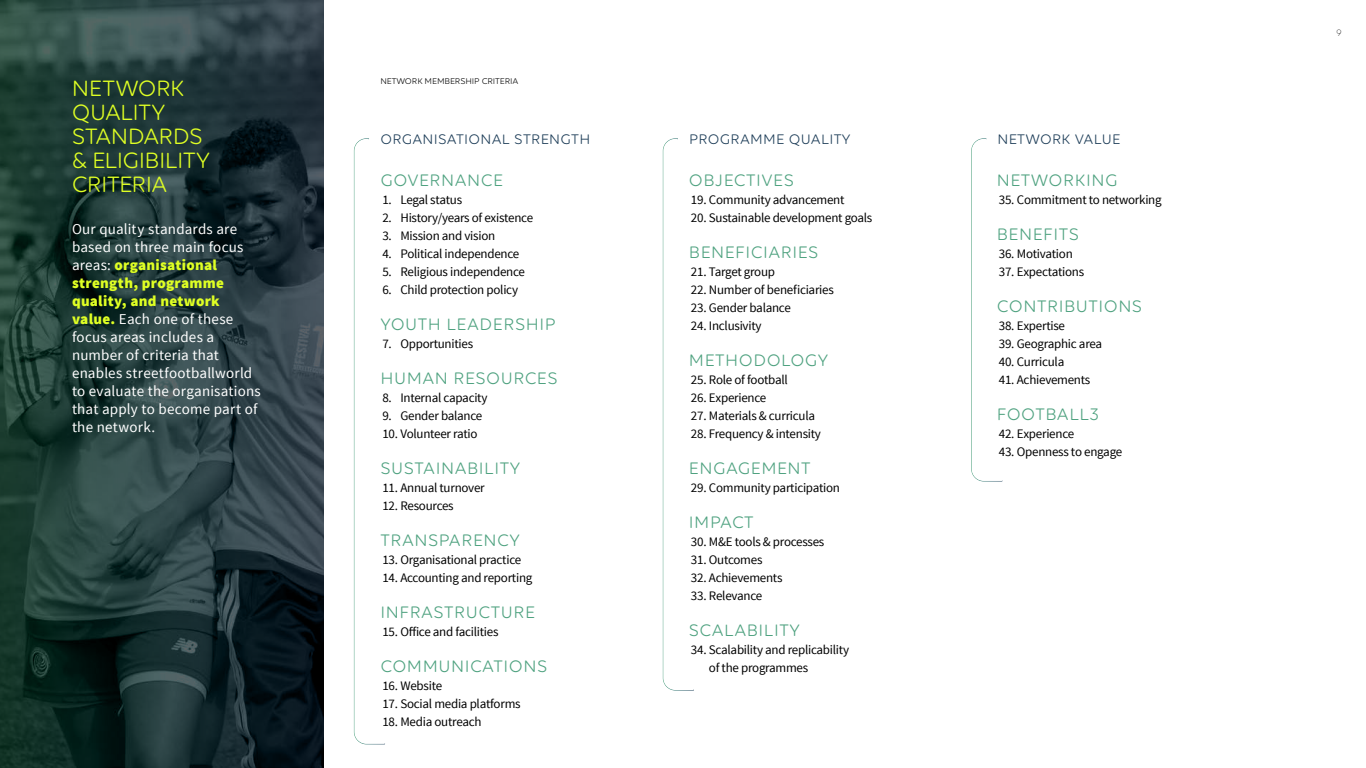
<style>
.page{position:relative;width:1366px;height:768px;background:#fff}
.page>*{position:absolute;margin:0;border:0;box-sizing:border-box;transform-origin:0 0}
.t1{font:24px/24px "Volte Rounded";letter-spacing:-.025em;color:#dfff24}
.t2{font:18px "Volte Rounded";letter-spacing:.03em;color:#4fa280}
.t3{font:15px/18px "Source Sans Pro";letter-spacing:.01em;color:#fff}
.t4{font:15px "Volte Rounded";letter-spacing:.02em;color:#1c3c57}
.t5{font:13px/18px "Source Sans Pro";letter-spacing:-.02em;color:#000}
.t6{font:300 10px "Volte Rounded";color:#000}
.t7{font:9px "Volte Rounded";letter-spacing:-.01em;color:#000}
.s1{font-weight:900;color:#dfff24}
</style>
<div class="page">
<svg style="left:0;top:0;width:323px;height:768px;background:#223939"></svg>
<svg style="left:353px;top:138px;width:32px;height:607px"></svg>
<svg style="left:662px;top:138px;width:32px;height:553px"></svg>
<svg style="left:971px;top:138px;width:32px;height:344px"></svg>
<h1 class="t1" style="left:72px;top:76px;width:140px">NETWORK<br>QUALITY<br>STANDARDS &amp; ELIGIBILITY<br>CRITERIA</h1>
<p class="t3" style="left:72px;top:220px;width:190px">Our quality standards are based on three main focus areas: <span class="s1">organisational strength, programme quality, and network value.</span> Each one of these focus areas includes a number of criteria that enables streetfootballworld to evaluate the organisations that apply to become part of the network.</p>
<p class="t7" style="left:380px;top:76px;width:139px">NETWORK MEMBERSHIP CRITERIA</p>
<p class="t4" style="left:380px;top:130px;width:211px">ORGANISATIONAL STRENGTH</p>
<p class="t4" style="left:689px;top:130px;width:163px">PROGRAMME QUALITY</p>
<p class="t4" style="left:998px;top:130px;width:124px">NETWORK VALUE</p>
<h2 class="t2" style="left:380px;top:170px;width:124px">GOVERNANCE</h2>
<p class="t5" style="left:382px;top:191px;width:81px">1. Legal status</p>
<p class="t5" style="left:382px;top:209px;width:152px">2. History/years of existence</p>
<p class="t5" style="left:382px;top:227px;width:114px">3. Mission and vision</p>
<p class="t5" style="left:382px;top:245px;width:138px">4. Political independence</p>
<p class="t5" style="left:382px;top:263px;width:144px">5. Religious independence</p>
<p class="t5" style="left:382px;top:281px;width:137px">6. Child protection policy</p>
<h2 class="t2" style="left:380px;top:314px;width:177px">YOUTH LEADERSHIP</h2>
<p class="t5" style="left:382px;top:335px;width:92px">7. Opportunities</p>
<h2 class="t2" style="left:380px;top:368px;width:179px">HUMAN RESOURCES</h2>
<p class="t5" style="left:382px;top:389px;width:107px">8. Internal capacity</p>
<p class="t5" style="left:382px;top:407px;width:101px">9. Gender balance</p>
<p class="t5" style="left:382px;top:425px;width:97px">10. Volunteer ratio</p>
<h2 class="t2" style="left:380px;top:458px;width:141px">SUSTAINABILITY</h2>
<p class="t5" style="left:382px;top:479px;width:104px">11. Annual turnover</p>
<p class="t5" style="left:382px;top:497px;width:73px">12. Resources</p>
<h2 class="t2" style="left:380px;top:530px;width:141px">TRANSPARENCY</h2>
<p class="t5" style="left:382px;top:551px;width:140px">13. Organisational practice</p>
<p class="t5" style="left:382px;top:569px;width:151px">14. Accounting and reporting</p>
<h2 class="t2" style="left:380px;top:602px;width:156px">INFRASTRUCTURE</h2>
<p class="t5" style="left:382px;top:623px;width:118px">15. Office and facilities</p>
<h2 class="t2" style="left:380px;top:656px;width:168px">COMMUNICATIONS</h2>
<p class="t5" style="left:382px;top:677px;width:61px">16. Website</p>
<p class="t5" style="left:382px;top:695px;width:140px">17. Social media platforms</p>
<p class="t5" style="left:382px;top:713px;width:101px">18. Media outreach</p>
<h2 class="t2" style="left:689px;top:170px;width:106px">OBJECTIVES</h2>
<p class="t5" style="left:691px;top:191px;width:155px">19. Community advancement</p>
<p class="t5" style="left:691px;top:209px;width:183px">20. Sustainable development goals</p>
<h2 class="t2" style="left:689px;top:242px;width:131px">BENEFICIARIES</h2>
<p class="t5" style="left:691px;top:263px;width:86px">21. Target group</p>
<p class="t5" style="left:691px;top:281px;width:144px">22. Number of beneficiaries</p>
<p class="t5" style="left:691px;top:299px;width:101px">23. Gender balance</p>
<p class="t5" style="left:691px;top:317px;width:72px">24. Inclusivity</p>
<h2 class="t2" style="left:689px;top:350px;width:141px">METHODOLOGY</h2>
<p class="t5" style="left:691px;top:371px;width:98px">25. Role of football</p>
<p class="t5" style="left:691px;top:389px;width:77px">26. Experience</p>
<p class="t5" style="left:691px;top:407px;width:126px">27. Materials &amp; curricula</p>
<p class="t5" style="left:691px;top:425px;width:132px">28. Frequency &amp; intensity</p>
<h2 class="t2" style="left:689px;top:458px;width:123px">ENGAGEMENT</h2>
<p class="t5" style="left:691px;top:479px;width:151px">29. Community participation</p>
<h2 class="t2" style="left:689px;top:512px;width:66px">IMPACT</h2>
<p class="t5" style="left:691px;top:533px;width:135px">30. M&amp;E tools &amp; processes</p>
<p class="t5" style="left:691px;top:551px;width:73px">31. Outcomes</p>
<p class="t5" style="left:691px;top:569px;width:93px">32. Achievements</p>
<p class="t5" style="left:691px;top:587px;width:73px">33. Relevance</p>
<h2 class="t2" style="left:689px;top:620px;width:112px">SCALABILITY</h2>
<p class="t5" style="left:709px;top:641px;width:142px;text-indent:-18px">34. Scalability and replicability of the programmes</p>
<h2 class="t2" style="left:997px;top:170px;width:122px">NETWORKING</h2>
<p class="t5" style="left:999px;top:191px;width:164px">35. Commitment to networking</p>
<h2 class="t2" style="left:997px;top:224px;width:84px">BENEFITS</h2>
<p class="t5" style="left:999px;top:245px;width:75px">36. Motivation</p>
<p class="t5" style="left:999px;top:263px;width:87px">37. Expectations</p>
<h2 class="t2" style="left:997px;top:296px;width:147px">CONTRIBUTIONS</h2>
<p class="t5" style="left:999px;top:317px;width:68px">38. Expertise</p>
<p class="t5" style="left:999px;top:335px;width:105px">39. Geographic area</p>
<p class="t5" style="left:999px;top:353px;width:67px">40. Curricula</p>
<p class="t5" style="left:999px;top:371px;width:93px">41. Achievements</p>
<h2 class="t2" style="left:997px;top:404px;width:104px">FOOTBALL3</h2>
<p class="t5" style="left:999px;top:425px;width:77px">42. Experience</p>
<p class="t5" style="left:999px;top:443px;width:125px">43. Openness to engage</p>
<p class="t6" style="left:1336px;top:27px;width:7px">9</p>
</div>
